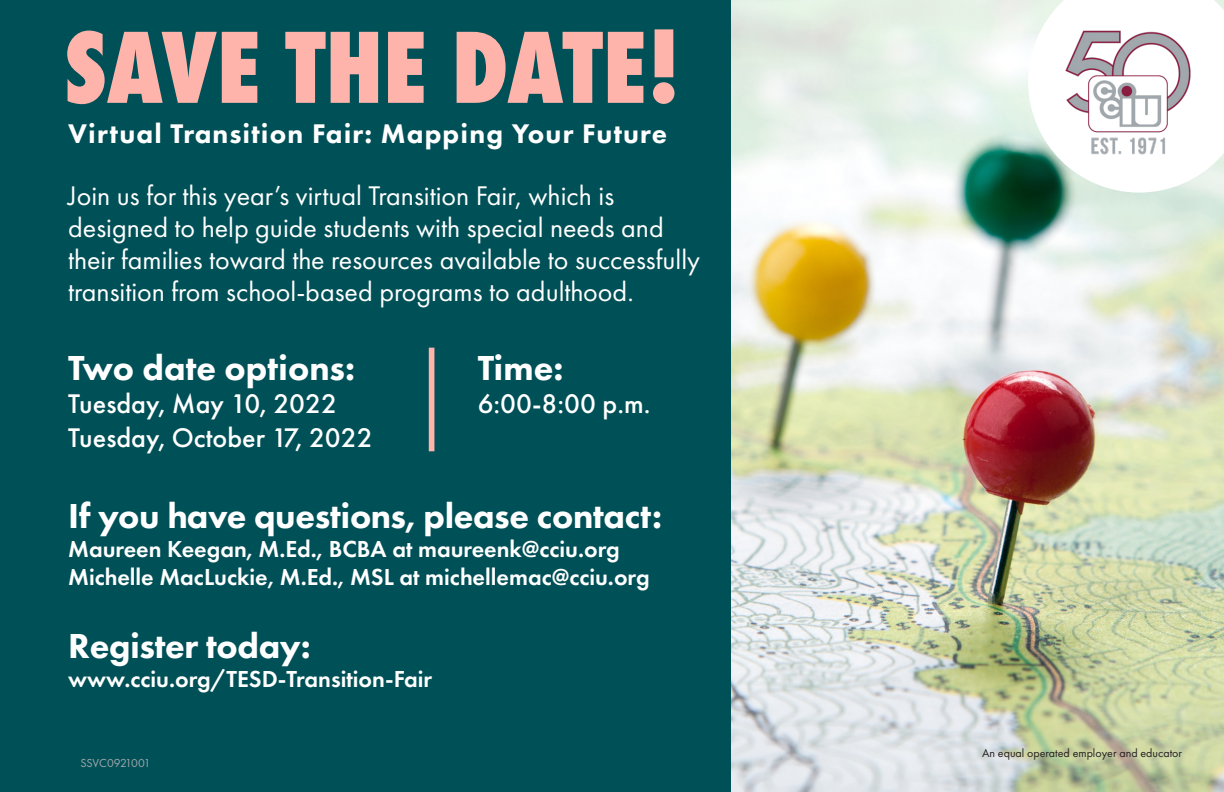
<style>
.page{position:relative;width:1224px;height:792px;background:#fff}
.page>*{position:absolute;margin:0;border:0;box-sizing:border-box;transform-origin:0 0}
.t1{font:800 106.4px "Futura PT Cond";letter-spacing:-.005em;color:#ffb4ab}
.t2{font:800 36px "Futura PT";letter-spacing:-.01em;color:#fff}
.t3{font:28px/32px "Futura PT";color:#fff}
.t4{font:500 28px "Futura PT";color:#fff}
.t5{font:800 28px "Futura PT";letter-spacing:.04em;color:#fff}
.t6{font:600 24px "Futura PT";color:#fff}
.t7{font:12px "Futura PT";color:#231f20}
.t8{font:12px "Futura PT";letter-spacing:-.01em;color:#a3a9ad}
</style>
<div class="page">
<div style="left:0;top:0;width:740px;height:792px;background:#005057"></div>
<img style="left:732px;top:0;width:492px;height:792px">
<svg style="left:1028px;top:0;width:196px;height:193px"></svg>
<img style="left:1043px;top:12px;width:163px;height:163px">
<div style="left:429px;top:348px;width:5px;height:103px;background:#ffb4ab"></div>
<p class="t1" style="left:64px;top:4px;width:618px">SAVE THE DATE!</p>
<p class="t5" style="left:68px;top:116px;width:600px">Virtual Transition Fair: Mapping Your Future</p>
<p class="t3" style="left:68px;top:180px;width:633px">Join us for this year’s virtual Transition Fair, which is designed to help guide students with special needs and their families toward the resources available to successfully transition from school-based programs to adulthood.</p>
<p class="t2" style="left:68px;top:345px;width:288px">Two date options:</p>
<p class="t4" style="left:68px;top:387px;width:270px">Tuesday, May 10, 2022</p>
<p class="t4" style="left:68px;top:421px;width:306px">Tuesday, October 17, 2022</p>
<p class="t2" style="left:478px;top:345px;width:87px">Time:</p>
<p class="t4" style="left:478px;top:387px;width:174px">6:00-8:00 p.m.</p>
<p class="t2" style="left:68px;top:493px;width:595px">If you have questions, please contact:</p>
<p class="t6" style="left:68px;top:534px;width:553px">Maureen Keegan, M.Ed., BCBA at maureenk@cciu.org</p>
<p class="t6" style="left:68px;top:562px;width:583px">Michelle MacLuckie, M.Ed., MSL at michellemac@cciu.org</p>
<p class="t2" style="left:68px;top:624px;width:244px">Register today:</p>
<p class="t6" style="left:68px;top:664px;width:365px">www.cciu.org/TESD-Transition-Fair</p>
<p class="t8" style="left:80px;top:755px;width:72px">SSVC0921001</p>
<p class="t7" style="left:982px;top:746px;width:202px">An equal operated employer and educator</p>
</div>
